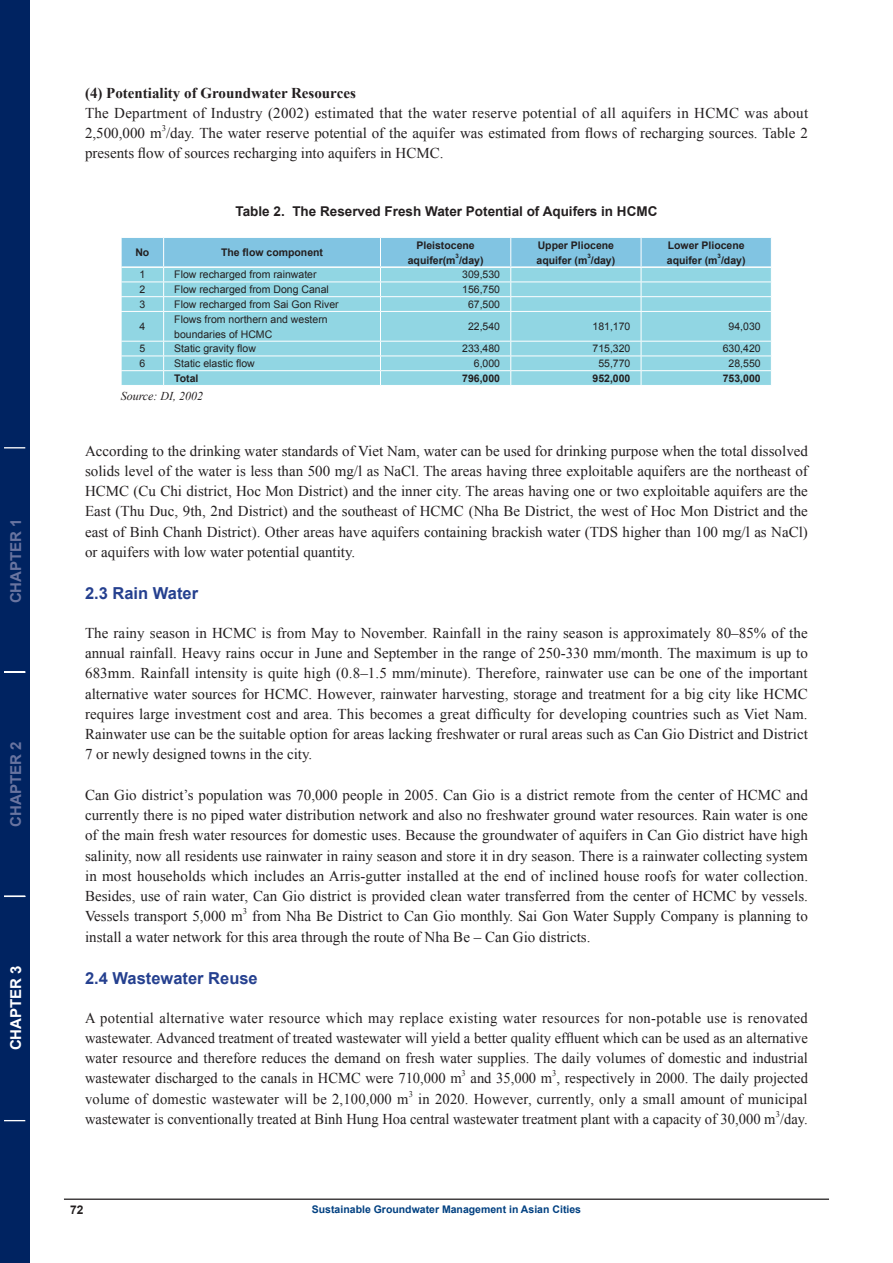
<style>
.page{position:relative;width:893px;height:1263px;background:#fff}
.page>*{position:absolute;margin:0;border:0;box-sizing:border-box;transform-origin:0 0}
.t1{font:700 16.5px "Arial";color:#25408f}
.t2{font:15px/20.2px "Times New Roman";color:#231f20;text-align:justify}
.t3{font:700 15px "Times New Roman";color:#231f20}
.t4{font:700 15px "Arial";color:#6974a0}
.t5{font:700 15px "Arial";color:#fff}
.t6{font:700 13.5px "Arial";color:#231f20}
.t7{font:italic 12px "Times New Roman";color:#231f20}
.t8{font:700 12px "Arial";color:#231f20}
.t9{font:10.5px/15px "Arial";color:#231f20}
.t10{font:700 10.5px/15px "Arial";color:#231f20}
.t11{font:700 10.5px "Arial";color:#014081}
.t12{font:8.7px "Times New Roman";color:#231f20}
.t13{font:700 6.15px "Arial";color:#231f20}
</style>
<div class="page">
<div style="left:0;top:0;width:30px;height:1263px;background:#002361"></div>
<svg style="left:4px;top:1120px;width:21px;height:1px"></svg>
<svg style="left:4px;top:896px;width:21px;height:1px"></svg>
<hr style="left:4px;top:671px;width:21px;height:2px;background:#fff">
<svg style="left:4px;top:447px;width:21px;height:1px"></svg>
<hr style="left:64px;top:1198px;width:765px;height:2px;background:#231f20">
<svg style="left:121px;top:237px;width:651px;height:148px;background:#94d4e4"></svg>
<hr style="left:121px;top:266px;width:43px;height:2px;background:#fff">
<hr style="left:164px;top:266px;width:216px;height:2px;background:#fff">
<hr style="left:380px;top:266px;width:131px;height:2px;background:#fff">
<hr style="left:511px;top:266px;width:130px;height:2px;background:#fff">
<hr style="left:641px;top:266px;width:130px;height:2px;background:#fff">
<p class="t4" style="left:6px;top:603px;width:87px;rotate:-90deg">CHAPTER 1</p>
<p class="t4" style="left:6px;top:827px;width:87px;rotate:-90deg">CHAPTER 2</p>
<p class="t5" style="left:6px;top:1050px;width:87px;rotate:-90deg">CHAPTER 3</p>
<p class="t3" style="left:85px;top:82px;width:272px">(4) Potentiality of Groundwater Resources</p>
<p class="t2" style="left:85px;top:102px;width:725px">The Department of Industry (2002) estimated that the water reserve potential of all aquifers in HCMC was about<br>2,500,000 m /day. The water reserve potential of the aquifer was estimated from flows of recharging sources. Table 2</p>
<p class="t12" style="left:162px;top:122px;width:6px">3</p>
<p class="t2" style="left:85px;top:143px;width:360px">presents flow of sources recharging into aquifers in HCMC.</p>
<p class="t6" style="left:236px;top:202px;width:423px">Table 2. The Reserved Fresh Water Potential of Aquifers in HCMC</p>
<p class="t10" style="left:135px;top:245px;width:15px">No</p>
<p class="t10" style="left:221px;top:245px;width:104px">The flow component</p>
<p class="t10" style="left:408px;top:238px;width:77px;text-align:center">Pleistocene aquifer(m /day)</p>
<p class="t13" style="left:456px;top:252px;width:5px">3</p>
<p class="t10" style="left:537px;top:238px;width:80px">Upper Pliocene aquifer (m /day)</p>
<p class="t13" style="left:587px;top:252px;width:5px">3</p>
<p class="t10" style="left:667px;top:238px;width:80px">Lower Pliocene aquifer (m /day)</p>
<p class="t13" style="left:718px;top:252px;width:5px">3</p>
<p class="t9" style="left:139px;top:267px;width:7px">1</p>
<p class="t9" style="left:174px;top:267px;width:144px">Flow recharged from rainwater</p>
<p class="t9" style="left:462px;top:267px;width:39px">309,530</p>
<p class="t9" style="left:139px;top:282px;width:7px">2</p>
<p class="t9" style="left:174px;top:282px;width:156px">Flow recharged from Dong Canal</p>
<p class="t9" style="left:462px;top:282px;width:39px">156,750</p>
<p class="t9" style="left:139px;top:297px;width:7px">3</p>
<p class="t9" style="left:174px;top:297px;width:166px">Flow recharged from Sai Gon River</p>
<p class="t9" style="left:468px;top:297px;width:34px">67,500</p>
<p class="t9" style="left:139px;top:319px;width:7px">4</p>
<p class="t9" style="left:174px;top:311px;width:155px">Flows from northern and western boundaries of HCMC</p>
<p class="t9" style="left:468px;top:319px;width:34px">22,540</p>
<p class="t9" style="left:592px;top:319px;width:39px">181,170</p>
<p class="t9" style="left:729px;top:319px;width:34px">94,030</p>
<p class="t9" style="left:139px;top:341px;width:7px">5</p>
<p class="t9" style="left:174px;top:341px;width:83px">Static gravity flow</p>
<p class="t9" style="left:462px;top:341px;width:39px">233,480</p>
<p class="t9" style="left:592px;top:341px;width:39px">715,320</p>
<p class="t9" style="left:723px;top:341px;width:39px">630,420</p>
<p class="t9" style="left:139px;top:356px;width:7px">6</p>
<p class="t9" style="left:174px;top:356px;width:82px">Static elastic flow</p>
<p class="t9" style="left:474px;top:356px;width:28px">6,000</p>
<p class="t9" style="left:598px;top:356px;width:34px">55,770</p>
<p class="t9" style="left:729px;top:356px;width:34px">28,550</p>
<p class="t10" style="left:174px;top:371px;width:26px">Total</p>
<p class="t10" style="left:462px;top:371px;width:39px">796,000</p>
<p class="t10" style="left:592px;top:371px;width:39px">952,000</p>
<p class="t10" style="left:723px;top:371px;width:39px">753,000</p>
<p class="t7" style="left:121px;top:388px;width:84px">Source: DI, 2002</p>
<p class="t2" style="left:85px;top:440px;width:724px">According to the drinking water standards of Viet Nam, water can be used for drinking purpose when the total dissolved solids level of the water is less than 500 mg/l as NaCl. The areas having three exploitable aquifers are the northeast of HCMC (Cu Chi district, Hoc Mon District) and the inner city. The areas having one or two exploitable aquifers are the East (Thu Duc, 9th, 2nd District) and the southeast of HCMC (Nha Be District, the west of Hoc Mon District and the east of Binh Chanh District). Other areas have aquifers containing brackish water (TDS higher than 100 mg/l as NaCl) or aquifers with low water potential quantity.</p>
<p class="t1" style="left:85px;top:582px;width:115px">2.3 Rain Water</p>
<p class="t2" style="left:85px;top:622px;width:724px">The rainy season in HCMC is from May to November. Rainfall in the rainy season is approximately 80–85% of the annual rainfall. Heavy rains occur in June and September in the range of 250-330 mm/month. The maximum is up to 683mm. Rainfall intensity is quite high (0.8–1.5 mm/minute). Therefore, rainwater use can be one of the important alternative water sources for HCMC. However, rainwater harvesting, storage and treatment for a big city like HCMC requires large investment cost and area. This becomes a great difficulty for developing countries such as Viet Nam.<br>Rainwater use can be the suitable option for areas lacking freshwater or rural areas such as Can Gio District and District 7 or newly designed towns in the city.</p>
<p class="t2" style="left:85px;top:784px;width:725px">Can Gio district’s population was 70,000 people in 2005. Can Gio is a district remote from the center of HCMC and currently there is no piped water distribution network and also no freshwater ground water resources. Rain water is one of the main fresh water resources for domestic uses. Because the groundwater of aquifers in Can Gio district have high salinity, now all residents use rainwater in rainy season and store it in dry season. There is a rainwater collecting system in most households which includes an Arris-gutter installed at the end of inclined house roofs for water collection.<br>Besides, use of rain water, Can Gio district is provided clean water transferred from the center of HCMC by vessels.<br>Vessels transport 5,000 m</p>
<p class="t12" style="left:243px;top:905px;width:6px">3</p>
<p class="t2" style="left:85px;top:906px;width:724px;text-indent:167px">from Nha Be District to Can Gio monthly. Sai Gon Water Supply Company is planning to install a water network for this area through the route of Nha Be – Can Gio districts.</p>
<p class="t1" style="left:85px;top:967px;width:174px">2.4 Wastewater Reuse</p>
<p class="t2" style="left:85px;top:1007px;width:724px">A potential alternative water resource which may replace existing water resources for non-potable use is renovated wastewater. Advanced treatment of treated wastewater will yield a better quality effluent which can be used as an alternative water resource and therefore reduces the demand on fresh water supplies. The daily volumes of domestic and industrial wastewater discharged to the canals in HCMC were 710,000 m</p>
<p class="t12" style="left:462px;top:1067px;width:6px">3</p>
<p class="t2" style="left:471px;top:1068px;width:339px">and 35,000 m , respectively in 2000. The daily projected</p>
<p class="t12" style="left:552px;top:1067px;width:6px">3</p>
<p class="t2" style="left:85px;top:1088px;width:325px">volume of domestic wastewater will be 2,100,000 m</p>
<p class="t12" style="left:409px;top:1088px;width:6px">3</p>
<p class="t2" style="left:85px;top:1088px;width:724px;text-align:right">in 2020. However, currently, only a small amount of municipal<br>wastewater is conventionally treated at Binh Hung Hoa central wastewater treatment plant with a capacity of 30,000 m /day.</p>
<p class="t12" style="left:776px;top:1108px;width:6px">3</p>
<p class="t8" style="left:70px;top:1202px;width:15px">72</p>
<p class="t11" style="left:312px;top:1203px;width:271px">Sustainable Groundwater Management in Asian Cities</p>
</div>
